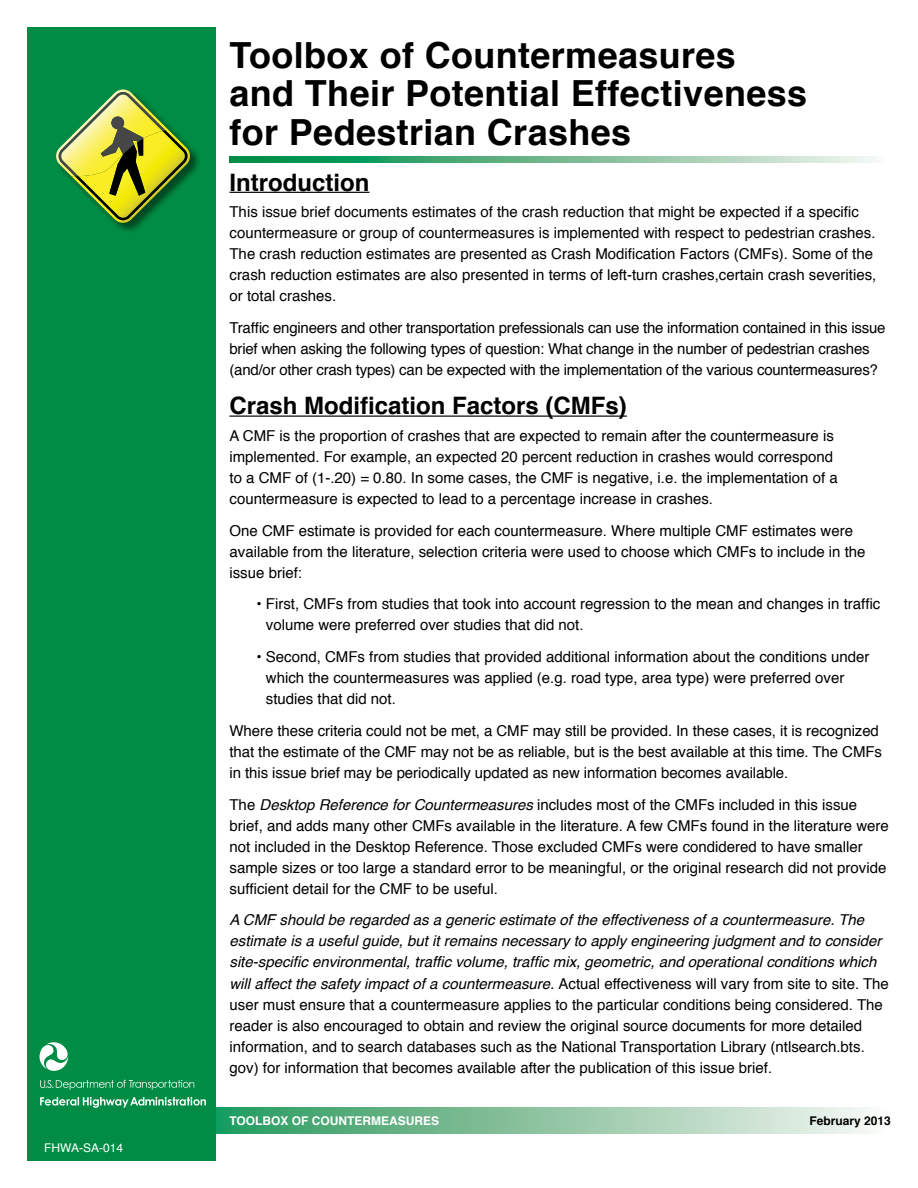
<style>
.page{position:relative;width:918px;height:1188px;background:#fff}
.page>*{position:absolute;margin:0;border:0;box-sizing:border-box;transform-origin:0 0}
.t1{font:700 36px/39px "Helvetica";letter-spacing:.01em;color:#000}
.t2{font:700 24px "Helvetica";color:#000}
.t3{font:15px/21px "Helvetica";color:#000}
.t4{font:700 12px "Helvetica";color:#fff}
.t5{font:700 12px "Helvetica";color:#000}
.t6{font:12px "Helvetica";color:#fff}
.s1{font-style:italic}
</style>
<div class="page">
<svg style="left:216px;top:1107px;width:652px;height:27px;background:#8cc5a4"></svg>
<hr style="left:230px;top:192px;width:139px;height:1px;background:#000">
<hr style="left:230px;top:416px;width:397px;height:1px;background:#000">
<div style="left:27px;top:27px;width:189px;height:1134px;background:#008c44"></div>
<svg style="left:230px;top:157px;width:643px;height:5px;background:#6dba91"></svg>
<svg style="left:40px;top:1080px;width:154px;height:10px"></svg>
<svg style="left:39px;top:1042px;width:30px;height:29px"></svg>
<svg style="left:40px;top:1097px;width:166px;height:11px"></svg>
<div style="left:56px;top:89px;width:145px;height:145px;background:#000;opacity:.5"></div>
<svg style="left:56px;top:89px;width:134px;height:134px"></svg>
<p class="t6" style="left:44px;top:1139px;width:80px">FHWA-SA-014</p>
<h1 class="t1" style="left:230px;top:36px;width:579px">Toolbox of Countermeasures and Their Potential Effectiveness for Pedestrian Crashes</h1>
<h2 class="t2" style="left:230px;top:163px;width:141px">Introduction</h2>
<p class="t3" style="left:230px;top:202px;width:648px">This issue brief documents estimates of the crash reduction that might be expected if a specific countermeasure or group of countermeasures is implemented with respect to pedestrian crashes.<br>The crash reduction estimates are presented as Crash Modification Factors (CMFs). Some of the crash reduction estimates are also presented in terms of left-turn crashes,certain crash severities, or total crashes.</p>
<p class="t3" style="left:230px;top:317px;width:657px">Traffic engineers and other transportation prefessionals can use the information contained in this issue brief when asking the following types of question: What change in the number of pedestrian crashes (and/or other crash types) can be expected with the implementation of the various countermeasures?</p>
<h2 class="t2" style="left:230px;top:386px;width:399px">Crash Modification Factors (CMFs)</h2>
<p class="t3" style="left:230px;top:425px;width:610px">A CMF is the proportion of crashes that are expected to remain after the countermeasure is implemented. For example, an expected 20 percent reduction in crashes would correspond to a CMF of (1-.20) = 0.80. In some cases, the CMF is negative, i.e. the implementation of a countermeasure is expected to lead to a percentage increase in crashes.</p>
<p class="t3" style="left:230px;top:520px;width:638px">One CMF estimate is provided for each countermeasure. Where multiple CMF estimates were available from the literature, selection criteria were used to choose which CMFs to include in the issue brief:</p>
<p class="t3" style="left:266px;top:594px;width:616px;text-indent:-9px">• First, CMFs from studies that took into account regression to the mean and changes in traffic volume were preferred over studies that did not.</p>
<p class="t3" style="left:266px;top:647px;width:605px;text-indent:-9px">• Second, CMFs from studies that provided additional information about the conditions under which the countermeasures was applied (e.g. road type, area type) were preferred over studies that did not.</p>
<p class="t3" style="left:230px;top:721px;width:654px">Where these criteria could not be met, a CMF may still be provided. In these cases, it is recognized that the estimate of the CMF may not be as reliable, but is the best available at this time. The CMFs in this issue brief may be periodically updated as new information becomes available.</p>
<p class="t3" style="left:230px;top:794px;width:661px">The <span class="s1">Desktop Reference for Countermeasures</span> includes most of the CMFs included in this issue brief, and adds many other CMFs available in the literature. A few CMFs found in the literature were not included in the Desktop Reference. Those excluded CMFs were condidered to have smaller sample sizes or too large a standard error to be meaningful, or the original research did not provide sufficient detail for the CMF to be useful.</p>
<p class="t3" style="left:230px;top:910px;width:661px"><span class="s1">A CMF should be regarded as a generic estimate of the effectiveness of a countermeasure. The estimate is a useful guide, but it remains necessary to apply engineering judgment and to consider site-specific environmental, traffic volume, traffic mix, geometric, and operational conditions which will affect the safety impact of a countermeasure.</span> Actual effectiveness will vary from site to site. The user must ensure that a countermeasure applies to the particular conditions being considered. The reader is also encouraged to obtain and review the original source documents for more detailed information, and to search databases such as the National Transportation Library (ntlsearch.bts. gov) for information that becomes available after the publication of this issue brief.</p>
<p class="t4" style="left:230px;top:1111px;width:211px">TOOLBOX OF COUNTERMEASURES</p>
<p class="t5" style="left:810px;top:1111px;width:83px">February 2013</p>
</div>
